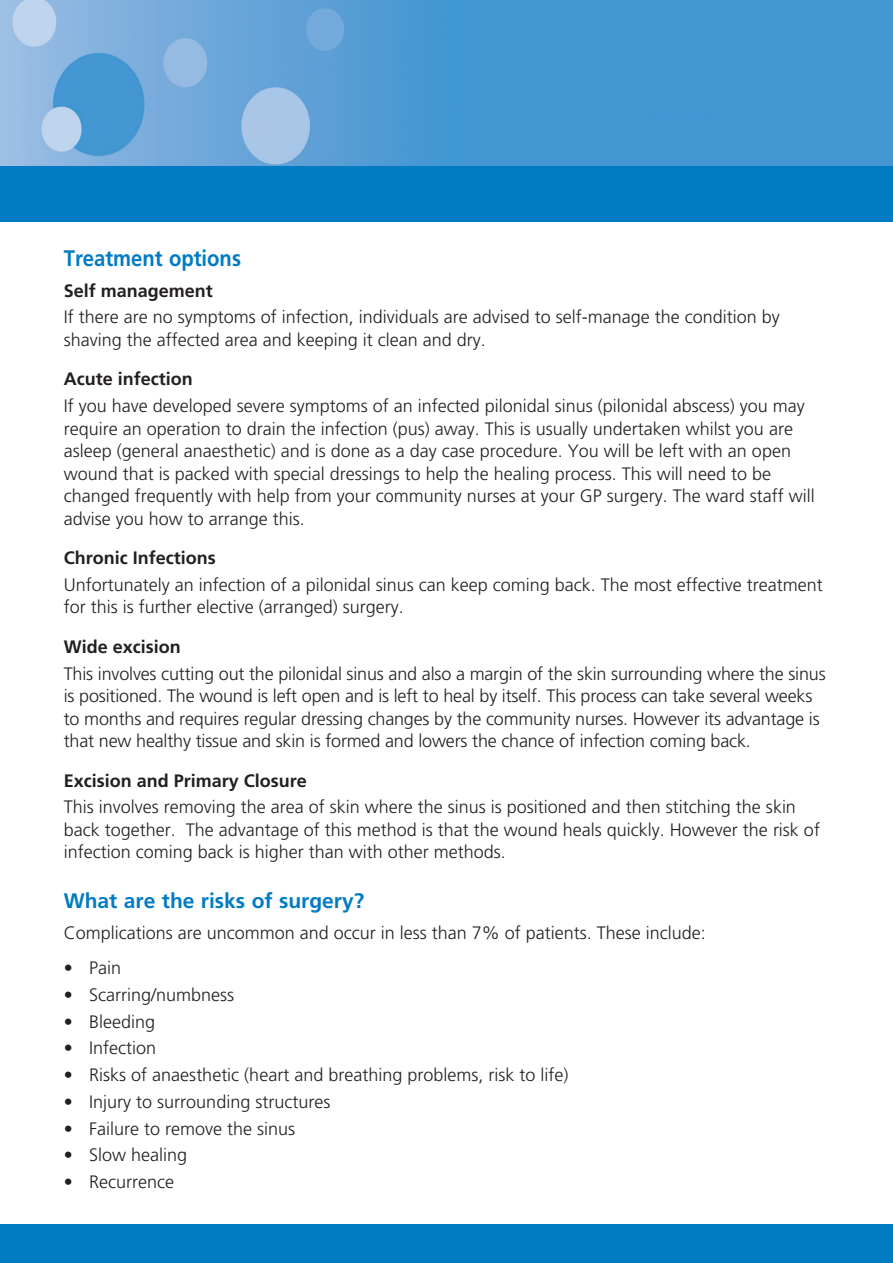
<style>
.page{position:relative;width:893px;height:1263px;background:#fff}
.page>*{position:absolute;margin:0;border:0;box-sizing:border-box;transform-origin:0 0}
.t1{font:700 22.5px "Frutiger";color:#007bc3;scale:.9 1}
.t2{font:700 21px "Frutiger";color:#007bc3}
.t3{font:300 18px/22.5px "Frutiger";color:#231f20}
.t4{font:700 18px "Frutiger";color:#231f20}
</style>
<div class="page">
<div style="left:0;top:1225px;width:893px;height:38px;background:#007bc3"></div>
<img style="left:0;top:0;width:893px;height:167px">
<div style="left:0;top:167px;width:893px;height:55px;background:#007bc3"></div>
<p class="t1" style="left:64px;top:244px;width:198px">Treatment options</p>
<p class="t4" style="left:64px;top:280px;width:151px">Self management</p>
<p class="t3" style="left:64px;top:306px;width:718px">If there are no symptoms of infection, individuals are advised to self-manage the condition by shaving the affected area and keeping it clean and dry.</p>
<p class="t4" style="left:64px;top:368px;width:131px">Acute infection</p>
<p class="t3" style="left:64px;top:395px;width:753px">If you have developed severe symptoms of an infected pilonidal sinus (pilonidal abscess) you may require an operation to drain the infection (pus) away. This is usually undertaken whilst you are asleep (general anaesthetic) and is done as a day case procedure. You will be left with an open wound that is packed with special dressings to help the healing process. This will need to be changed frequently with help from your community nurses at your GP surgery. The ward staff will advise you how to arrange this.</p>
<p class="t4" style="left:64px;top:547px;width:153px">Chronic Infections</p>
<p class="t3" style="left:64px;top:573px;width:761px">Unfortunately an infection of a pilonidal sinus can keep coming back. The most effective treatment for this is further elective (arranged) surgery.</p>
<p class="t4" style="left:64px;top:636px;width:119px">Wide excision</p>
<p class="t3" style="left:64px;top:662px;width:763px">This involves cutting out the pilonidal sinus and also a margin of the skin surrounding where the sinus is positioned. The wound is left open and is left to heal by itself. This process can take several weeks to months and requires regular dressing changes by the community nurses. However its advantage is that new healthy tissue and skin is formed and lowers the chance of infection coming back.</p>
<p class="t4" style="left:64px;top:770px;width:245px">Excision and Primary Closure</p>
<p class="t3" style="left:64px;top:796px;width:758px">This involves removing the area of skin where the sinus is positioned and then stitching the skin back together. The advantage of this method is that the wound heals quickly. However the risk of infection coming back is higher than with other methods.</p>
<p class="t2" style="left:64px;top:888px;width:302px">What are the risks of surgery?</p>
<p class="t3" style="left:64px;top:921px;width:644px">Complications are uncommon and occur in less than 7% of patients. These include:</p>
<p class="t3" style="left:64px;top:957px;width:59px">• Pain</p>
<p class="t3" style="left:64px;top:983px;width:172px">• Scarring/numbness</p>
<p class="t3" style="left:64px;top:1010px;width:93px">• Bleeding</p>
<p class="t3" style="left:64px;top:1037px;width:94px">• Infection</p>
<p class="t3" style="left:64px;top:1064px;width:506px">• Risks of anaesthetic (heart and breathing problems, risk to life)</p>
<p class="t3" style="left:64px;top:1090px;width:268px">• Injury to surrounding structures</p>
<p class="t3" style="left:64px;top:1117px;width:233px">• Failure to remove the sinus</p>
<p class="t3" style="left:64px;top:1144px;width:125px">• Slow healing</p>
<p class="t3" style="left:64px;top:1171px;width:112px">• Recurrence</p>
</div>
